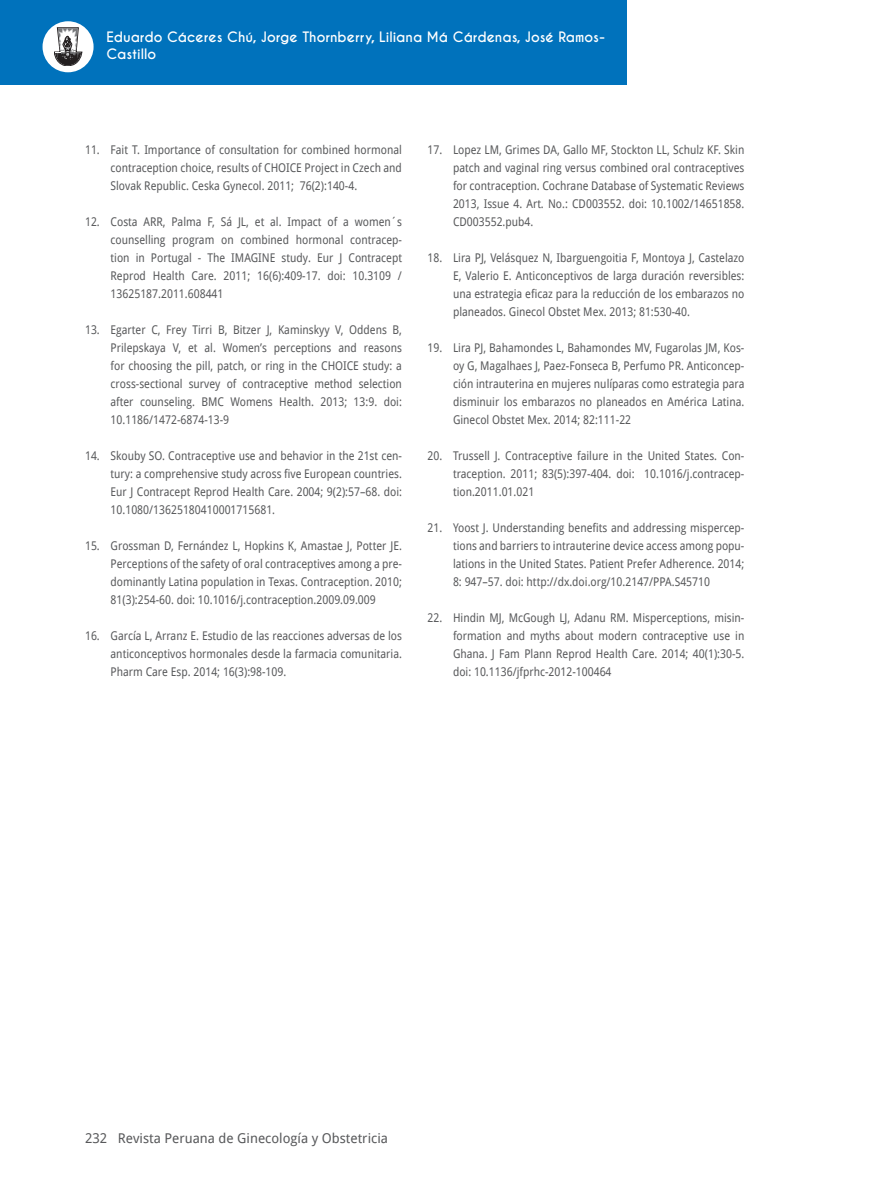
<style>
.page{position:relative;width:872px;height:1191px;background:#fff}
.page>*{position:absolute;margin:0;border:0;box-sizing:border-box;transform-origin:0 0}
.t1{font:700 13.5px/16.2px "Caviar Dreams";color:#fff}
.t2{font:13.5px "Droid Sans";color:#58595b}
.t3{font:12px/18px "Droid Sans";color:#58595b;text-align:justify;scale:.9 1}
</style>
<div class="page">
<div style="left:0;top:0;width:626px;height:85px;background:#0072bc"></div>
<div style="left:43px;top:21px;width:51px;height:51px;background:#fff;border-radius:50%"></div>
<svg style="left:54px;top:28px;width:28px;height:38px"></svg>
<p class="t1" style="left:106px;top:30px;width:500px">Eduardo Cáceres Chú, Jorge Thornberry, Liliana Má Cárdenas, José Ramos-<br>Castillo</p>
<p class="t3" style="left:111px;top:140px;width:325px;text-indent:-26px">11. Fait T. Importance of consultation for combined hormonal contraception choice, results of CHOICE Project in Czech and Slovak Republic. Ceska Gynecol. 2011; 76(2):140-4.</p>
<p class="t3" style="left:111px;top:212px;width:325px;text-indent:-26px">12. Costa ARR, Palma F, Sá JL, et al. Impact of a women´s counselling program on combined hormonal contracep&shy;tion in Portugal - The IMAGINE study. Eur J Contracept Reprod Health Care. 2011; 16(6):409-17. doi: 10.3109 / 13625187.2011.608441</p>
<p class="t3" style="left:111px;top:320px;width:325px;text-indent:-26px">13. Egarter C, Frey Tirri B, Bitzer J, Kaminskyy V, Oddens B, Prilepskaya V, et al. Women’s perceptions and reasons for choosing the pill, patch, or ring in the CHOICE study: a cross-sectional survey of contraceptive method selection after counseling. BMC Womens Health. 2013; 13:9. doi:<br>10.1186/1472-6874-13-9</p>
<p class="t3" style="left:111px;top:446px;width:325px;text-indent:-26px">14. Skouby SO. Contraceptive use and behavior in the 21st cen&shy;tury: a comprehensive study across five European countries.<br>Eur J Contracept Reprod Health Care. 2004; 9(2):57–68. doi:<br>10.1080/13625180410001715681.</p>
<p class="t3" style="left:111px;top:536px;width:325px;text-indent:-26px">15. Grossman D, Fernández L, Hopkins K, Amastae J, Potter JE.<br>Perceptions of the safety of oral contraceptives among a pre&shy;dominantly Latina population in Texas. Contraception. 2010; 81(3):254-60. doi: 10.1016/j.contraception.2009.09.009</p>
<p class="t3" style="left:111px;top:626px;width:325px;text-indent:-26px">16. García L, Arranz E. Estudio de las reacciones adversas de los anticonceptivos hormonales desde la farmacia comunitaria.<br>Pharm Care Esp. 2014; 16(3):98-109.</p>
<p class="t3" style="left:453px;top:140px;width:325px;text-indent:-26px">17. Lopez LM, Grimes DA, Gallo MF, Stockton LL, Schulz KF. Skin patch and vaginal ring versus combined oral contraceptives for contraception. Cochrane Database of Systematic Reviews 2013, Issue 4. Art. No.: CD003552. doi: 10.1002/14651858.<br>CD003552.pub4.</p>
<p class="t3" style="left:453px;top:248px;width:325px;text-indent:-26px">18. Lira PJ, Velásquez N, Ibarguengoitia F, Montoya J, Castelazo E, Valerio E. Anticonceptivos de larga duración reversibles: una estrategia eficaz para la reducción de los embarazos no planeados. Ginecol Obstet Mex. 2013; 81:530-40.</p>
<p class="t3" style="left:453px;top:338px;width:325px;text-indent:-26px">19. Lira PJ, Bahamondes L, Bahamondes MV, Fugarolas JM, Kos&shy;oy G, Magalhaes J, Paez-Fonseca B, Perfumo PR. Anticoncep&shy;ción intrauterina en mujeres nulíparas como estrategia para disminuir los embarazos no planeados en América Latina.<br>Ginecol Obstet Mex. 2014; 82:111-22</p>
<p class="t3" style="left:453px;top:446px;width:325px;text-indent:-26px">20. Trussell J. Contraceptive failure in the United States. Con&shy;traception. 2011; 83(5):397-404. doi: 10.1016/j.contracep&shy;tion.2011.01.021</p>
<p class="t3" style="left:453px;top:518px;width:325px;text-indent:-26px">21. Yoost J. Understanding benefits and addressing mispercep&shy;tions and barriers to intrauterine device access among popu&shy;lations in the United States. Patient Prefer Adherence. 2014; 8: 947–57. doi: http://dx.doi.org/10.2147/PPA.S45710</p>
<p class="t3" style="left:453px;top:608px;width:325px;text-indent:-26px">22. Hindin MJ, McGough LJ, Adanu RM. Misperceptions, misin&shy;formation and myths about modern contraceptive use in Ghana. J Fam Plann Reprod Health Care. 2014; 40(1):30-5. doi: 10.1136/jfprhc-2012-100464</p>
<p class="t2" style="left:85px;top:1128px;width:304px">232 Revista Peruana de Ginecología y Obstetricia</p>
</div>
